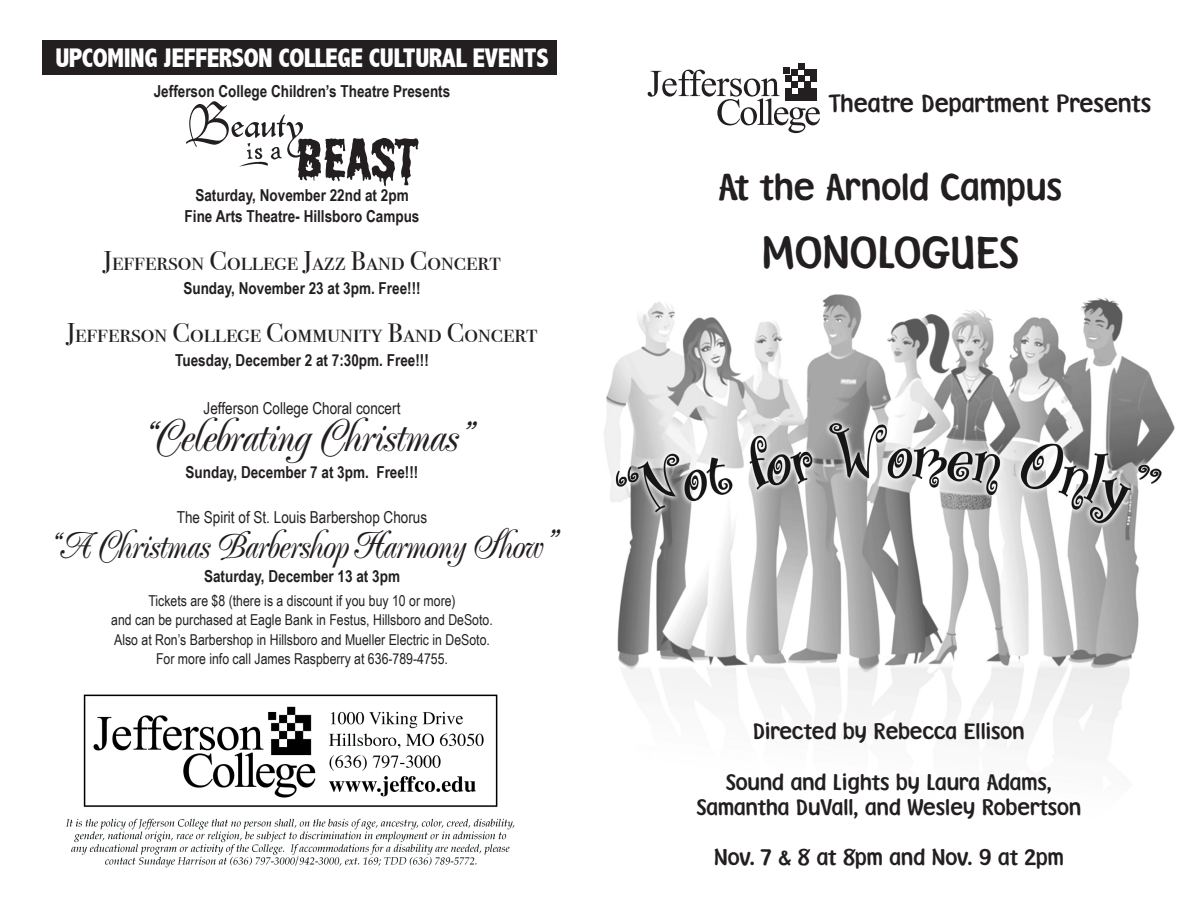
<style>
.page{position:relative;width:1188px;height:918px;background:#fff}
.page>*{position:absolute;margin:0;border:0;box-sizing:border-box;transform-origin:0 0}
.t1{font:42px "Poppl Exquisit";color:#231f20}
.t2{font:42px "Fontoon ITC";color:#231f20}
.t3{font:36px "Poppl Exquisit";color:#231f20;scale:.92 1}
.t4{font:34.95px "Fontoon ITC";color:#231f20}
.t5{font:27px "Bodoni Svty Two SCITCTT Book";color:#231f20}
.t6{font:800 condensed 27px "Abadi";letter-spacing:-.02em;color:#fff}
.t7{font:23.4px "Fontoon ITC";color:#231f20}
.t8{font:21px "Fontoon ITC";color:#231f20}
.t9{font:700 16.5px "Arial Narrow";color:#231f20}
.t10{font:16.5px "Arial Narrow";color:#231f20}
.t11{font:15px "Arial Narrow";color:#231f20}
.s1{font-size:40.5px}
</style>
<div class="page">
<div style="left:42px;top:40px;width:515px;height:35px;background:#231f20"></div>
<img style="left:66px;top:694px;width:449px;height:174px">
<img style="left:604px;top:294px;width:571px;height:453px">
<svg style="left:648px;top:63px;width:172px;height:70px"></svg>
<div style="left:810px;top:94px;width:7px;height:6px;background:#231f20"></div>
<svg style="left:186px;top:101px;width:232px;height:85px"></svg>
<p class="t6" style="left:55px;top:42px;width:495px">UPCOMING JEFFERSON COLLEGE CULTURAL EVENTS</p>
<p class="t9" style="left:154px;top:79px;width:298px">Jefferson College Children’s Theatre Presents</p>
<p class="t9" style="left:195px;top:182px;width:215px">Saturday, November 22nd at 2pm</p>
<p class="t9" style="left:185px;top:203px;width:236px">Fine Arts Theatre- Hillsboro Campus</p>
<p class="t5" style="left:103px;top:244px;width:399px">Jefferson College Jazz Band Concert</p>
<p class="t9" style="left:183px;top:275px;width:239px">Sunday, November 23 at 3pm. Free!!!</p>
<p class="t5" style="left:66px;top:316px;width:473px">Jefferson College Community Band Concert</p>
<p class="t9" style="left:175px;top:347px;width:255px">Tuesday, December 2 at 7:30pm. Free!!!</p>
<p class="t10" style="left:204px;top:396px;width:198px">Jefferson College Choral concert</p>
<p class="t1" style="left:139px;top:412px;width:336px">“Celebrating Christmas”</p>
<p class="t9" style="left:186px;top:460px;width:234px">Sunday, December 7 at 3pm. Free!!!</p>
<p class="t10" style="left:177px;top:505px;width:252px">The Spirit of St. Louis Barbershop Chorus</p>
<p class="t3" style="left:47px;top:524px;width:557px">“A Christmas Barbershop Harmony Show<span class="s1">”</span></p>
<p class="t9" style="left:204px;top:563px;width:198px">Saturday, December 13 at 3pm</p>
<p class="t11" style="left:148px;top:589px;width:309px">Tickets are $8 (there is a discount if you buy 10 or more)</p>
<p class="t11" style="left:111px;top:609px;width:383px">and can be purchased at Eagle Bank in Festus, Hillsboro and DeSoto.</p>
<p class="t11" style="left:114px;top:628px;width:377px">Also at Ron’s Barbershop in Hillsboro and Mueller Electric in DeSoto.</p>
<p class="t11" style="left:156px;top:648px;width:293px">For more info call James Raspberry at 636-789-4755.</p>
<p class="t7" style="left:829px;top:88px;width:324px">Theatre Department Presents</p>
<p class="t4" style="left:718px;top:164px;width:345px">At the Arnold Campus</p>
<p class="t2" style="left:762px;top:225px;width:236px">Monologues</p>
<p class="t8" style="left:753px;top:717px;width:273px">Directed by Rebecca Ellison</p>
<p class="t8" style="left:726px;top:768px;width:327px">Sound and Lights by Laura Adams,</p>
<p class="t8" style="left:697px;top:793px;width:386px">Samantha DuVall, and Wesley Robertson</p>
<p class="t8" style="left:714px;top:843px;width:351px">Nov. 7 &amp; 8 at 8pm and Nov. 9 at 2pm</p>
</div>
